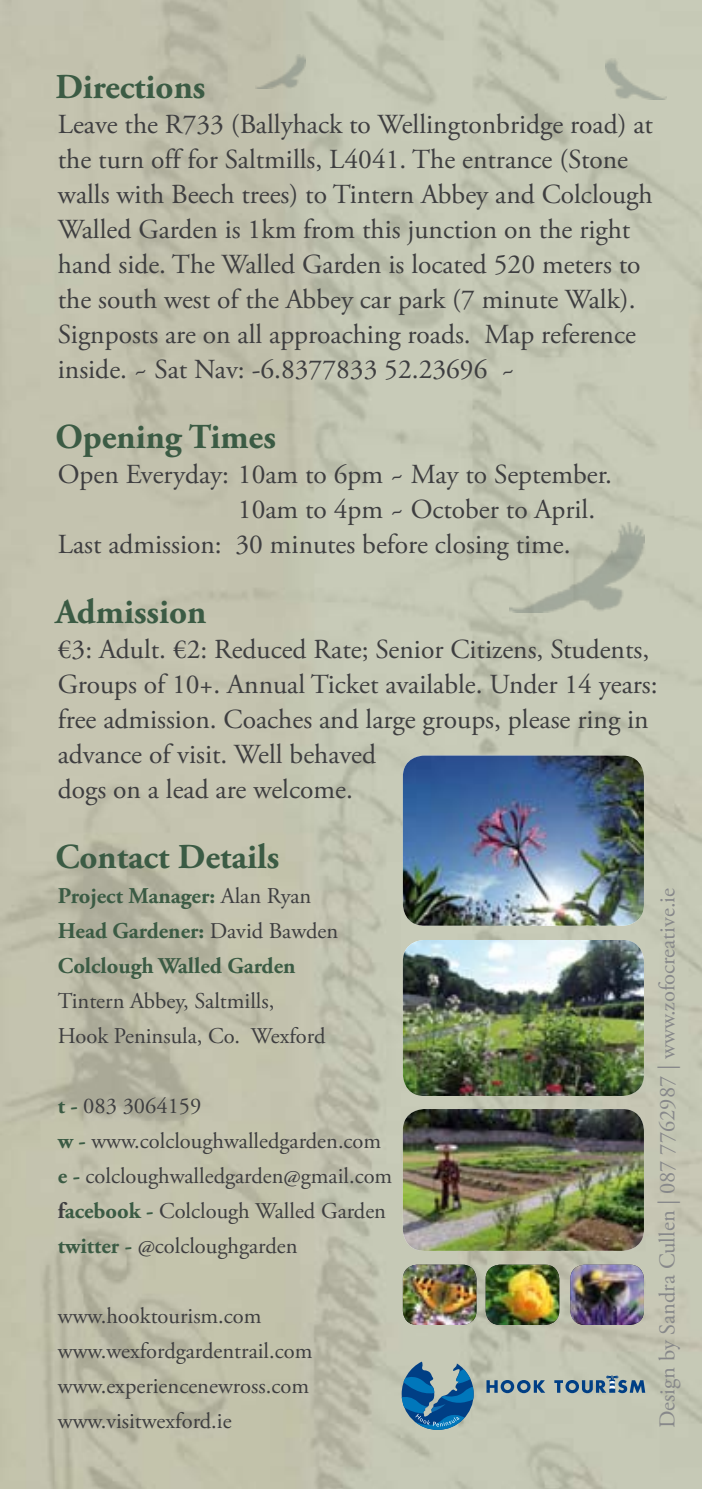
<style>
.page{position:relative;width:702px;height:1489px;background:#fff}
.page>*{position:absolute;margin:0;border:0;box-sizing:border-box;transform-origin:0 0}
.t1{font:700 35px "Adobe Garamond Pro";color:#3b5b44}
.t2{font:27.5px/35px "Adobe Garamond Pro";color:#3e3e40}
.t3{font:22.5px/35px "Adobe Garamond Pro";color:#3e3e40}
.t4{font:700 22.5px/35px "Adobe Garamond Pro";color:#3b5b44}
.t5{font:22.5px "Adobe Garamond Pro";color:#87888a}
.s1{font-weight:400;color:#3e3e40}
.s2{font-weight:700;color:#3b5b44}
.s3{font-weight:700}
</style>
<div class="page">
<img style="left:0;top:0;width:702px;height:1488px">
<img style="left:403px;top:1108px;width:241px;height:142px">
<img style="left:403px;top:939px;width:241px;height:156px">
<img style="left:403px;top:755px;width:241px;height:170px">
<img style="left:403px;top:1264px;width:73px;height:60px">
<img style="left:485px;top:1264px;width:74px;height:60px">
<img style="left:570px;top:1264px;width:74px;height:60px">
<img style="left:509px;top:522px;width:136px;height:90px">
<img style="left:255px;top:55px;width:50px;height:33px">
<img style="left:605px;top:59px;width:61px;height:40px">
<svg style="left:401px;top:1361px;width:72px;height:68px;background:#4f84a6"></svg>
<svg style="left:486px;top:1379px;width:59px;height:13px"></svg>
<svg style="left:554px;top:1374px;width:91px;height:18px;background:#7f97a4"></svg>
<p class="t1" style="left:55px;top:66px;width:152px">Directions</p>
<p class="t2" style="left:58px;top:107px;width:596px">Leave the R733 (Ballyhack to Wellingtonbridge road) at the turn off for Saltmills, L4041. The entrance (Stone walls with Beech trees) to Tintern Abbey and Colclough Walled Garden is 1km from this junction on the right hand side. The Walled Garden is located 520 meters to the south west of the Abbey car park (7 minute Walk).<br>Signposts are on all approaching roads. Map reference inside. ~ Sat Nav: -6.8377833 52.23696 ~</p>
<p class="t1" style="left:55px;top:416px;width:222px">Opening Times</p>
<p class="t2" style="left:58px;top:457px;width:556px">Open Everyday: 10am to 6pm ~ May to September.</p>
<p class="t2" style="left:238px;top:492px;width:359px">10am to 4pm ~ October to April.</p>
<p class="t2" style="left:58px;top:527px;width:514px">Last admission: 30 minutes before closing time.</p>
<p class="t1" style="left:55px;top:591px;width:153px">Admission</p>
<p class="t2" style="left:58px;top:632px;width:601px">€3: Adult. €2: Reduced Rate; Senior Citizens, Students, Groups of 10+. Annual Ticket available. Under 14 years: free admission. Coaches and large groups, please ring in advance of visit. Well behaved<br>dogs on a lead are welcome.</p>
<p class="t1" style="left:55px;top:836px;width:225px">Contact Details</p>
<p class="t4" style="left:58px;top:878px;width:282px">Project Manager: <span class="s1">Alan Ryan<br></span>Head Gardener: <span class="s1">David Bawden<br></span>Colclough Walled Garden</p>
<p class="t3" style="left:58px;top:984px;width:269px">Tintern Abbey, Saltmills,<br>Hook Peninsula, Co. Wexford</p>
<p class="t3" style="left:58px;top:1089px;width:336px"><span class="s2">t -</span> 083 3064159<br><span class="s2">w -</span> www.colcloughwalledgarden.com <span class="s2">e -</span> colcloughwalledgarden@gmail.com <span class="s3">f</span><span class="s2">acebook -</span> Colclough Walled Garden <span class="s2">twitter -</span> @colcloughgarden</p>
<p class="t3" style="left:58px;top:1299px;width:256px">www.hooktourism.com www.wexfordgardentrail.com www.experiencenewross.com www.visitwexford.ie</p>
<p class="t5" style="left:653px;top:1427px;width:541px;rotate:-90deg">Design by Sandra Cullen | 087 7762987 | www.zofocreative.ie</p>
</div>
